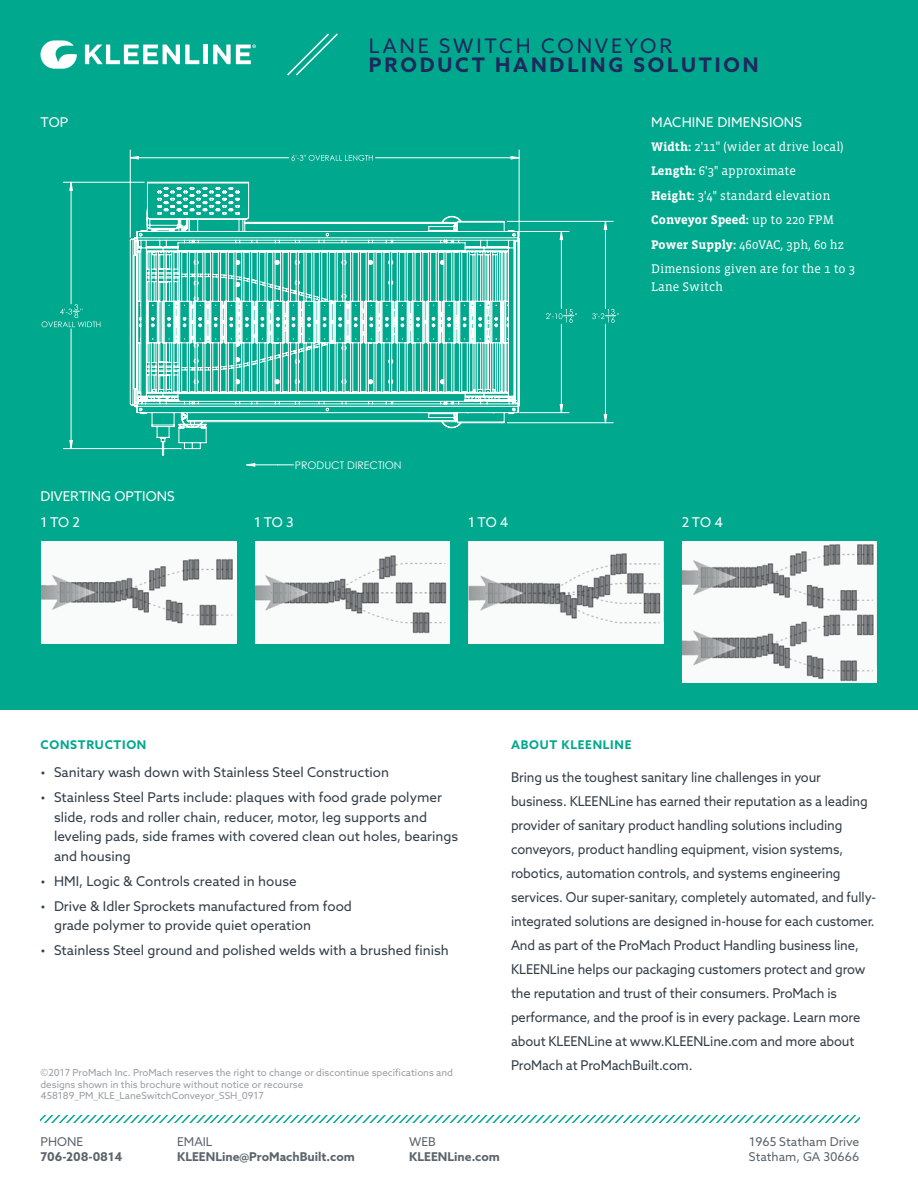
<style>
.page{position:relative;width:918px;height:1188px;background:#fff}
.page>*{position:absolute;margin:0;border:0;box-sizing:border-box;transform-origin:0 0}
.t1{font:700 20.1px "Azo Sans";letter-spacing:.14em;color:#20285c}
.t2{font:20.1px "Azo Sans";letter-spacing:.14em;color:#20285c}
.t3{font:13.5px/24px "Azo Sans";letter-spacing:-.01em;color:#333e48;scale:.96 1}
.t4{font:13.5px/19.5px "Azo Sans";letter-spacing:-.01em;color:#333e48}
.t5{font:13.5px "Azo Sans";letter-spacing:.015em;color:#fff}
.t6{font:12.75px/24.5px "Vista Slab OTCE";color:#fff}
.t7{font:700 12.15px "Azo Sans";color:#5c656c}
.t8{font:12.15px/14.5px "Azo Sans";color:#5c656c}
.t9{font:700 12px "Azo Sans";color:#00a88e}
.t10{font:10.5px "Century Gothic";color:#fff}
.t11{font:9.75px/11.7px "Azo Sans";color:#999ea3}
.s1{font-weight:700}
.s2{font-family:"Azo Sans"}
</style>
<div class="page">
<div style="left:0;top:0;width:918px;height:710px;background:#00a88e"></div>
<svg style="left:40px;top:1116px;width:819px;height:6px"></svg>
<svg style="left:85px;top:45px;width:114px;height:19px"></svg>
<div style="left:203px;top:45px;width:5px;height:19px;background:#fff"></div>
<svg style="left:213px;top:44px;width:43px;height:20px"></svg>
<svg style="left:40px;top:40px;width:37px;height:29px"></svg>
<hr style="left:40px;top:135px;width:594px;height:1px;background:#c0c0c0">
<hr style="left:40px;top:135px;width:1px;height:323px;background:#c0c0c0">
<hr style="left:40px;top:700px;width:594px;height:1px;background:#c0c0c0">
<hr style="left:808px;top:135px;width:1px;height:323px;background:#c0c0c0">
<hr style="left:357px;top:578px;width:277px;height:1px;background:#c0c0c0">
<hr style="left:567px;top:687px;width:67px;height:1px;background:#c0c0c0">
<hr style="left:567px;top:651px;width:67px;height:1px;background:#c0c0c0">
<hr style="left:442px;top:673px;width:125px;height:1px;background:#c0c0c0">
<hr style="left:442px;top:613px;width:125px;height:1px;background:#c0c0c0">
<hr style="left:442px;top:601px;width:125px;height:1px;background:#c0c0c0">
<hr style="left:442px;top:587px;width:125px;height:1px;background:#c0c0c0">
<hr style="left:442px;top:655px;width:125px;height:1px;background:#c0c0c0">
<hr style="left:590px;top:678px;width:44px;height:1px;background:#c0c0c0">
<hr style="left:442px;top:625px;width:78px;height:1px;background:#c0c0c0">
<hr style="left:520px;top:540px;width:114px;height:1px;background:#c0c0c0">
<hr style="left:567px;top:664px;width:67px;height:1px;background:#c0c0c0">
<svg style="left:293px;top:155px;width:80px;height:1px"></svg>
<hr style="left:130px;top:150px;width:1px;height:87px;background:#fff">
<hr style="left:519px;top:150px;width:1px;height:87px;background:#fff">
<svg style="left:42px;top:308px;width:28px;height:19px"></svg>
<hr style="left:63px;top:182px;width:81px;height:1px;background:#fff">
<hr style="left:63px;top:448px;width:118px;height:1px;background:#fff">
<svg style="left:607px;top:309px;width:12px;height:14px"></svg>
<hr style="left:507px;top:221px;width:106px;height:1px;background:#fff">
<hr style="left:507px;top:423px;width:106px;height:1px;background:#fff">
<svg style="left:70px;top:157px;width:537px;height:292px"></svg>
<svg style="left:130px;top:182px;width:390px;height:273px"></svg>
<hr style="left:40px;top:455px;width:602px;height:1px;background:#c0c0c0">
<hr style="left:40px;top:455px;width:1px;height:30px;background:#c0c0c0">
<hr style="left:40px;top:684px;width:602px;height:1px;background:#c0c0c0">
<hr style="left:818px;top:455px;width:1px;height:30px;background:#c0c0c0">
<hr style="left:361px;top:561px;width:281px;height:1px;background:#c0c0c0">
<hr style="left:574px;top:671px;width:68px;height:1px;background:#c0c0c0">
<hr style="left:448px;top:657px;width:126px;height:1px;background:#c0c0c0">
<hr style="left:448px;top:596px;width:126px;height:1px;background:#c0c0c0">
<hr style="left:448px;top:584px;width:126px;height:1px;background:#c0c0c0">
<hr style="left:448px;top:570px;width:126px;height:1px;background:#c0c0c0">
<hr style="left:448px;top:638px;width:126px;height:1px;background:#c0c0c0">
<hr style="left:598px;top:662px;width:44px;height:1px;background:#c0c0c0">
<hr style="left:448px;top:608px;width:79px;height:1px;background:#c0c0c0">
<hr style="left:448px;top:621px;width:126px;height:1px;background:#c0c0c0">
<svg style="left:520px;top:540px;width:7px;height:2px"></svg>
<hr style="left:527px;top:538px;width:115px;height:1px;background:#c0c0c0">
<hr style="left:527px;top:530px;width:115px;height:1px;background:#c0c0c0">
<hr style="left:527px;top:522px;width:115px;height:1px;background:#c0c0c0">
<hr style="left:574px;top:648px;width:68px;height:1px;background:#c0c0c0">
<svg style="left:278px;top:465px;width:15px;height:1px"></svg>
<hr style="left:247px;top:465px;width:31px;height:1px;background:#fff">
<svg style="left:246px;top:463px;width:9px;height:4px"></svg>
<svg style="left:287px;top:33px;width:51px;height:43px"></svg>
<img style="left:41px;top:542px;width:195px;height:101px">
<img style="left:469px;top:542px;width:195px;height:101px">
<img style="left:255px;top:542px;width:195px;height:101px">
<img style="left:682px;top:542px;width:195px;height:141px">
<p class="t5" style="left:40px;top:114px;width:29px">TOP</p>
<h1 class="t2" style="left:369px;top:32px;width:30px">Lane</h1>
<h1 class="t2" style="left:439px;top:32px;width:51px">Switch</h1>
<h1 class="t2" style="left:541px;top:32px;width:133px">Conveyo r</h1>
<h1 class="t1" style="left:369px;top:52px;width:391px">PRODUCT HANDLING SOLUTION</h1>
<p class="t10" style="left:295px;top:458px;width:108px">PRODUCT DIRECTION</p>
<p class="t5" style="left:651px;top:114px;width:127px">MACHINE DIMENSions</p>
<p class="t6" style="left:651px;top:134px;width:205px"><span class="s1">Width:</span> 2'11<span class="s2">"</span> (wider at drive local)<br><span class="s1">Length:</span> 6'3" approximate<br><span class="s1">Height:</span> 3'4" standard elevation<br><span class="s1">Conveyor Speed:</span> up to 220 FPM<br><span class="s1">Power Supply:</span> 460VAC, 3ph, 60 hz<br>Dimensions given are for the 1 to 3</p>
<p class="t6" style="left:651px;top:275px;width:73px">Lane Switch</p>
<p class="t5" style="left:40px;top:487px;width:48px">diverting</p>
<p class="t5" style="left:114px;top:487px;width:10px">options</p>
<p class="t5" style="left:40px;top:513px;width:41px">1 to 2</p>
<p class="t5" style="left:254px;top:513px;width:41px">1 to 3</p>
<p class="t5" style="left:468px;top:513px;width:42px">1 to 4</p>
<p class="t5" style="left:682px;top:513px;width:43px">2 to 4</p>
<p class="t9" style="left:40px;top:737px;width:19px">CONSTRUCTION</p>
<p class="t4" style="left:40px;top:763px;width:350px">• Sanitary wash down with Stainless Steel Construction</p>
<p class="t4" style="left:54px;top:788px;width:406px;text-indent:-14px">• Stainless Steel Parts include: plaques with food grade polymer slide, rods and roller chain, reducer, motor, leg supports and leveling pads, side frames with covered clean out holes, bearings and housing</p>
<p class="t4" style="left:40px;top:871px;width:258px">• HMI, Logic &amp; Controls created in house</p>
<p class="t4" style="left:54px;top:896px;width:300px;text-indent:-14px">• Drive &amp; Idler Sprockets manufactured from food grade polymer to provide quiet operation</p>
<p class="t4" style="left:40px;top:940px;width:410px">• Stainless Steel ground and polished welds with a brushed finish</p>
<p class="t11" style="left:40px;top:1067px;width:414px">©2017 ProMach Inc. ProMach reserves the right to change or discontinue specifications and designs shown in this brochure without notice or recourse<br>458189_PM_KLE_LaneSwitchConveyor_SSH_0917</p>
<p class="t9" style="left:511px;top:737px;width:11px">ABOUT</p>
<p class="t9" style="left:562px;top:737px;width:9px">KLEENLINE</p>
<p class="t3" style="left:511px;top:765px;width:382px">Bring us the toughest sanitary line challenges in your business. KLEENLine has earned their reputation as a leading provider of sanitary product handling solutions including conveyors, product handling equipment, vision systems, robotics, automation controls, and systems engineering services. Our super-sanitary, completely automated, and fully&shy;integrated solutions are designed in-house for each customer.<br>And as part of the ProMach Product Handling business line, KLEENLine helps our packaging customers protect and grow the reputation and trust of their consumers. ProMach is performance, and the proof is in every package. Learn more about KLEENLine at www.KLEENLine.com and more about ProMach at ProMachBuilt.com.</p>
<p class="t8" style="left:40px;top:1135px;width:44px">PHONE</p>
<p class="t7" style="left:40px;top:1149px;width:83px">706-208-0814</p>
<p class="t8" style="left:177px;top:1135px;width:37px">EMAIL</p>
<p class="t7" style="left:177px;top:1149px;width:17px">KLEENL</p>
<p class="t7" style="left:222px;top:1149px;width:134px">INE@PROMACHBUILT.COM</p>
<p class="t8" style="left:409px;top:1135px;width:28px">WEB</p>
<p class="t7" style="left:409px;top:1149px;width:17px">KLEENL</p>
<p class="t7" style="left:454px;top:1149px;width:47px">INE.COM</p>
<p class="t8" style="left:749px;top:1135px;width:112px">1965 Statham Drive<br>Statham, GA 30666</p>
</div>
